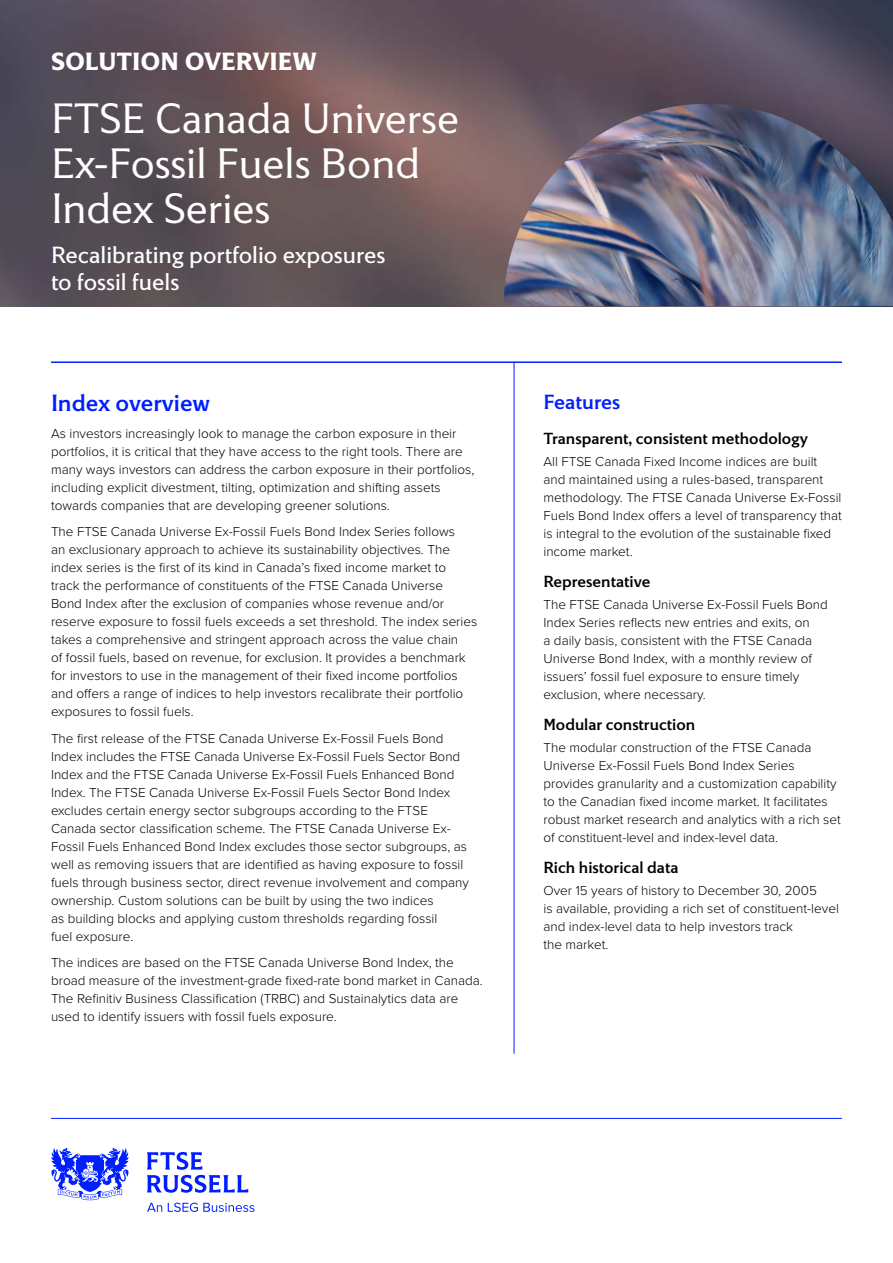
<style>
.page{position:relative;width:893px;height:1263px;background:#fff}
.page>*{position:absolute;margin:0;border:0;box-sizing:border-box;transform-origin:0 0}
.t1{font:300 43.5px/45px "LSEG Motto";color:#fff}
.t2{font:700 25.5px "LSEG Motto";color:#fff}
.t3{font:24px/27px "LSEG Motto";color:#fff}
.t4{font:500 24px "LSEG Motto";color:#001eff}
.t5{font:500 21px "LSEG Motto";color:#001eff}
.t6{font:500 16.5px "LSEG Motto";color:#000}
.t7{font:300 13.5px/18px "Proxima Nova";color:#000}
</style>
<div class="page">
<img style="left:0;top:0;width:893px;height:306px">
<img style="left:504px;top:104px;width:389px;height:202px">
<hr style="left:51px;top:361px;width:791px;height:2px;background:#001eff">
<hr style="left:514px;top:363px;width:1px;height:691px;background:#001eff">
<svg style="left:51px;top:1148px;width:204px;height:64px"></svg>
<hr style="left:51px;top:1118px;width:791px;height:1px;background:#001eff">
<h2 class="t2" style="left:51px;top:46px;width:267px">SOLUTION OVERVIEW</h2>
<h1 class="t1" style="left:51px;top:95px;width:410px">FTSE Canada Universe<br>Ex-Fossil Fuels Bond<br>Index Series</h1>
<h3 class="t3" style="left:51px;top:241px;width:336px">Recalibrating portfolio exposures to fossil fuels</h3>
<h3 class="t4" style="left:51px;top:389px;width:161px">Index overview</h3>
<p class="t7" style="left:51px;top:423px;width:425px">As investors increasingly look to manage the carbon exposure in their portfolios, it is critical that they have access to the right tools. There are many ways investors can address the carbon exposure in their portfolios, including explicit divestment, tilting, optimization and shifting assets towards companies that are developing greener solutions.</p>
<p class="t7" style="left:51px;top:522px;width:428px">The FTSE Canada Universe Ex-Fossil Fuels Bond Index Series follows<br>an exclusionary approach to achieve its sustainability objectives. The index series is the first of its kind in Canada’s fixed income market to track the performance of constituents of the FTSE Canada Universe Bond Index after the exclusion of companies whose revenue and/or reserve exposure to fossil fuels exceeds a set threshold. The index series takes a comprehensive and stringent approach across the value chain<br>of fossil fuels, based on revenue, for exclusion. It provides a benchmark for investors to use in the management of their fixed income portfolios and offers a range of indices to help investors recalibrate their portfolio exposures to fossil fuels.</p>
<p class="t7" style="left:51px;top:728px;width:419px">The first release of the FTSE Canada Universe Ex-Fossil Fuels Bond Index includes the FTSE Canada Universe Ex-Fossil Fuels Sector Bond Index and the FTSE Canada Universe Ex-Fossil Fuels Enhanced Bond Index. The FTSE Canada Universe Ex-Fossil Fuels Sector Bond Index excludes certain energy sector subgroups according to the FTSE Canada sector classification scheme. The FTSE Canada Universe Ex-Fossil Fuels Enhanced Bond Index excludes those sector subgroups, as well as removing issuers that are identified as having exposure to fossil fuels through business sector, direct revenue involvement and company ownership. Custom solutions can be built by using the two indices<br>as building blocks and applying custom thresholds regarding fossil<br>fuel exposure.</p>
<p class="t7" style="left:51px;top:953px;width:433px">The indices are based on the FTSE Canada Universe Bond Index, the broad measure of the investment-grade fixed-rate bond market in Canada.<br>The Refinitiv Business Classification (TRBC) and Sustainalytics data are used to identify issuers with fossil fuels exposure.</p>
<h3 class="t5" style="left:543px;top:389px;width:78px">Features</h3>
<p class="t6" style="left:543px;top:428px;width:266px">Transparent, consistent methodology</p>
<p class="t7" style="left:543px;top:452px;width:300px">All FTSE Canada Fixed Income indices are built and maintained using a rules-based, transparent methodology. The FTSE Canada Universe Ex-Fossil Fuels Bond Index offers a level of transparency that is integral to the evolution of the sustainable fixed income market.</p>
<p class="t6" style="left:543px;top:571px;width:108px">Representative</p>
<p class="t7" style="left:543px;top:595px;width:286px">The FTSE Canada Universe Ex-Fossil Fuels Bond Index Series reflects new entries and exits, on<br>a daily basis, consistent with the FTSE Canada Universe Bond Index, with a monthly review of issuers’ fossil fuel exposure to ensure timely exclusion, where necessary.</p>
<p class="t6" style="left:543px;top:714px;width:153px">Modular construction</p>
<p class="t7" style="left:543px;top:738px;width:299px">The modular construction of the FTSE Canada Universe Ex-Fossil Fuels Bond Index Series provides granularity and a customization capability to the Canadian fixed income market. It facilitates robust market research and analytics with a rich set of constituent-level and index-level data.</p>
<p class="t6" style="left:543px;top:857px;width:137px">Rich historical data</p>
<p class="t7" style="left:543px;top:881px;width:297px">Over 15 years of history to December 30, 2005<br>is available, providing a rich set of constituent-level and index-level data to help investors track<br>the market.</p>
</div>
